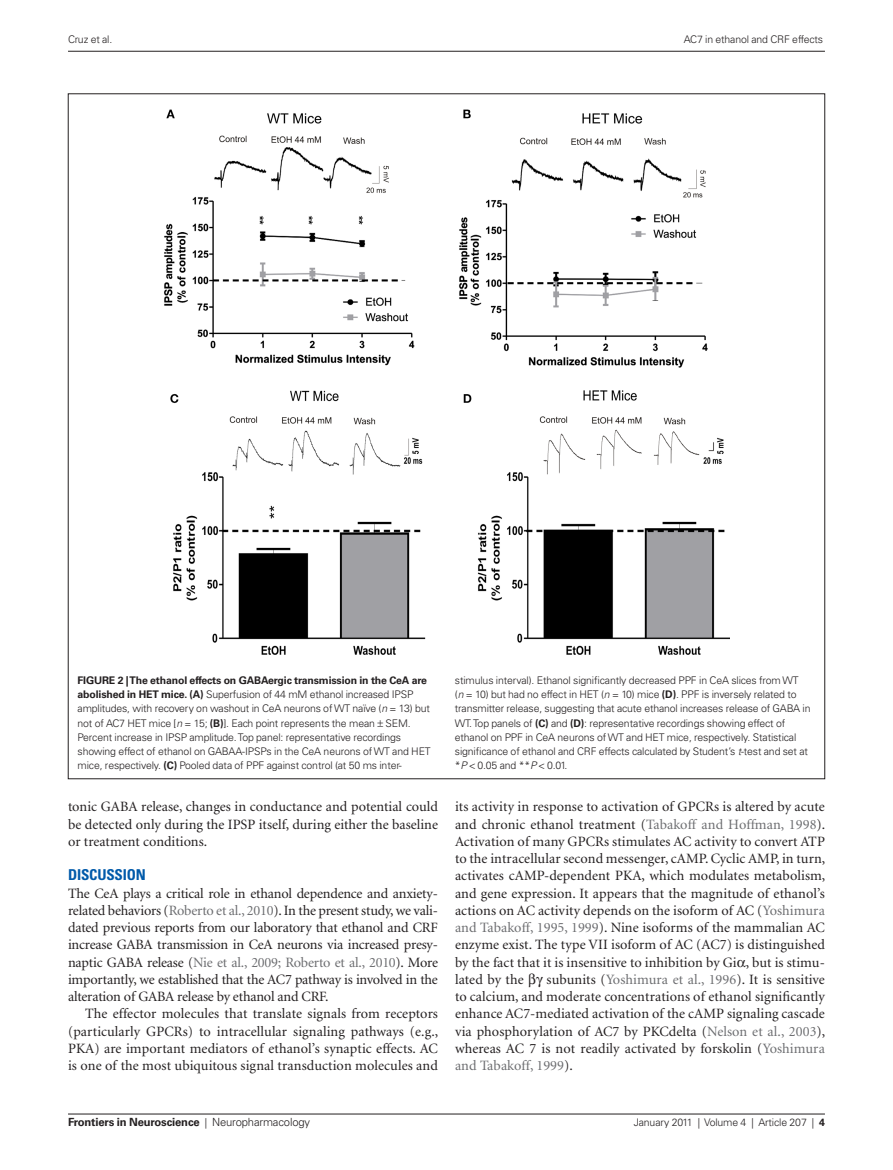
<style>
.page{position:relative;width:893px;height:1170px;background:#fff}
.page>*{position:absolute;margin:0;border:0;box-sizing:border-box;transform-origin:0 0}
.t1{font:700 condensed 15px "Univers";letter-spacing:-.01em;color:#015aaa}
.t2{font:14.25px/17.2px "Minion";color:#231f20;text-align:justify}
.t3{font:700 11.25px "Univers";letter-spacing:-.015em;color:#231f20}
.t4{font:300 10.5px/14.2px "Univers";letter-spacing:-.015em;color:#231f20}
.s1{font-weight:700}
.s2{font-style:italic}
.s3{color:#6c6d70}
.s4{font-weight:300;font-size:10.5px}
.s5{font-weight:300}
</style>
<div class="page">
<hr style="left:68px;top:1113px;width:757px;height:1px;background:#231f20">
<hr style="left:68px;top:51px;width:757px;height:1px;background:#231f20">
<img style="left:164px;top:109px;width:565px;height:545px">
<p class="t4" style="left:68px;top:32px;width:46px">Cruz et al.</p>
<p class="t4" style="left:684px;top:32px;width:141px">AC7 in ethanol and CRF effects</p>
<p class="t4" style="left:78px;top:673px;width:354px"><span class="s1">Figure 2 | The ethanol effects on GABAergic transmission in the CeA are abolished in HET mice. (A)</span> Superfusion of 44 mM ethanol increased IPSP amplitudes, with recovery on washout in CeA neurons of WT naïve (<span class="s2">n</span> = 13) but not of AC7 HET mice [<span class="s2">n</span> = 15; <span class="s1">(B)</span>]. Each point represents the mean SEM.<br>Percent increase in IPSP amplitude. Top panel: representative recordings showing effect of ethanol on GABAA-IPSPs in the CeA neurons of WT and HET mice, respectively. <span class="s1">(C)</span> Pooled data of PPF against control (at 50 ms inter-</p>
<p class="t4" style="left:455px;top:673px;width:357px">stimulus interval). Ethanol significantly decreased PPF in CeA slices from WT<br>(<span class="s2">n</span> = 10) but had no effect in HET (<span class="s2">n</span> = 10) mice <span class="s1">(D)</span>. PPF is inversely related to transmitter release, suggesting that acute ethanol increases release of GABA in WT. Top panels of <span class="s1">(C)</span> and <span class="s1">(D)</span>: representative recordings showing effect of ethanol on PPF in CeA neurons of WT and HET mice, respectively. Statistical significance of ethanol and CRF effects calculated by Student’s <span class="s2">t</span>-test and set at *<span class="s2">P</span> 0.05 and **<span class="s2">P</span> 0.01.</p>
<p class="t2" style="left:68px;top:798px;width:371px">tonic GABA release, changes in conductance and potential could be detected only during the IPSP itself, during either the baseline or treatment conditions.</p>
<p class="t1" style="left:68px;top:865px;width:79px">DISCUSSION</p>
<p class="t2" style="left:68px;top:884px;width:371px">The CeA plays a critical role in ethanol dependence and anxiety&shy;related behaviors (<span class="s3">Roberto et al., 2010</span>). In the present study, we vali&shy;dated previous reports from our laboratory that ethanol and CRF increase GABA transmission in CeA neurons via increased presy&shy;naptic GABA release (<span class="s3">Nie et al., 2009; Roberto et al., 2010</span>). More importantly, we established that the AC7 pathway is involved in the alteration of GABA release by ethanol and CRF.</p>
<p class="t2" style="left:68px;top:1005px;width:372px;text-indent:17px">The effector molecules that translate signals from receptors (particularly GPCRs) to intracellular signaling pathways (e.g., PKA) are important mediators of ethanol’s synaptic effects. AC is one of the most ubiquitous signal transduction molecules and</p>
<p class="t2" style="left:455px;top:798px;width:372px">its activity in response to activation of GPCRs is altered by acute and chronic ethanol treatment (<span class="s3">Tabakoff and Hoffman, 1998</span>).<br>Activation of many GPCRs stimulates AC activity to convert ATP to the intracellular second messenger, cAMP. Cyclic AMP, in turn, activates cAMP-dependent PKA, which modulates metabolism, and gene expression. It appears that the magnitude of ethanol’s actions on AC activity depends on the isoform of AC (<span class="s3">Yoshimura and Tabakoff, 1995, 1999</span>). Nine isoforms of the mammalian AC enzyme exist. The type VII isoform of AC (AC7) is distinguished by the fact that it is insensitive to inhibition by Gi , but is stimu&shy;lated by the</p>
<p class="t2" style="left:455px;top:971px;width:372px;text-indent:92px">subunits (<span class="s3">Yoshimura et al., 1996</span>). It is sensitive to calcium, and moderate concentrations of ethanol significantly enhance AC7-mediated activation of the cAMP signaling cascade via phosphorylation of AC7 by PKCdelta (<span class="s3">Nelson et al., 2003</span>), whereas AC 7 is not readily activated by forskolin (<span class="s3">Yoshimura and Tabakoff, 1999</span>).</p>
<p class="t3" style="left:68px;top:1115px;width:244px">Frontiers in Neuroscience <span class="s4">|</span> <span class="s5">Neuropharmacology</span></p>
<p class="t4" style="left:634px;top:1115px;width:192px">January 2011 | Volume 4 | Article 207 | <span class="s1">4</span></p>
</div>
